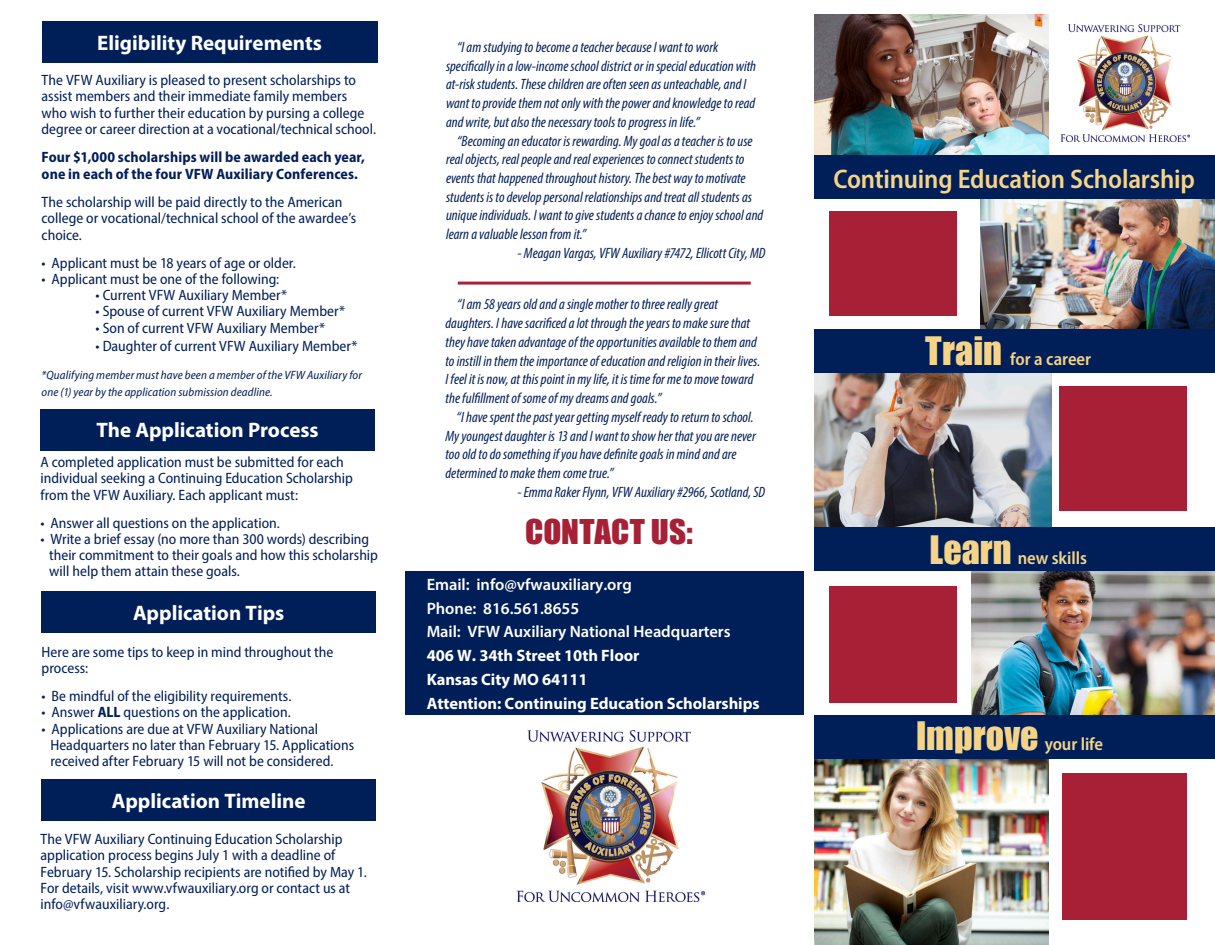
<style>
.page{position:relative;width:1215px;height:945px;background:#fff}
.page>*{position:absolute;margin:0;border:0;box-sizing:border-box;transform-origin:0 0}
.t1{font:31.35px "Impact";color:#a72036;scale:1.05 1}
.t2{font:600 semi-condensed 27px "Myriad Pro";letter-spacing:-.005em;color:#f6d487}
.t3{font:700 21px "Myriad Pro";letter-spacing:-.005em;color:#fff}
.t4{font:600 semi-condensed 18px "Myriad Pro";letter-spacing:-.005em;color:#f6d487}
.t5{font:600 16.5px/23.9px "Myriad Pro";letter-spacing:-.005em;color:#fff}
.t6{font:semi-condensed 15px/16.2px "Myriad Pro";color:#001e58}
.t7{font:italic condensed 15px/18.8px "Myriad Pro";color:#001e58}
.t8{font:700 semi-condensed 15px/16.5px "Myriad Pro";letter-spacing:.005em;color:#001e58}
.t9{font:italic semi-condensed 12px/16.5px "Myriad Pro";letter-spacing:.01em;color:#001e58}
.s1{font-weight:700}
.s2{font-family:"Impact";font-weight:400;font-stretch:normal;font-size:36px}
</style>
<div class="page">
<img style="left:815px;top:15px;width:234px;height:140px">
<img style="left:980px;top:199px;width:235px;height:130px">
<img style="left:815px;top:373px;width:236px;height:154px">
<img style="left:516px;top:731px;width:188px;height:170px">
<div style="left:405px;top:571px;width:398px;height:144px;background:#001e58"></div>
<div style="left:40px;top:409px;width:335px;height:41px;background:#001e58"></div>
<div style="left:42px;top:591px;width:334px;height:41px;background:#001e58"></div>
<div style="left:42px;top:779px;width:334px;height:41px;background:#001e58"></div>
<div style="left:42px;top:22px;width:335px;height:41px;background:#001e58"></div>
<img style="left:815px;top:758px;width:234px;height:187px">
<img style="left:971px;top:571px;width:244px;height:144px">
<div style="left:815px;top:155px;width:400px;height:44px;background:#001e58"></div>
<div style="left:815px;top:329px;width:400px;height:44px;background:#001e58"></div>
<div style="left:815px;top:527px;width:400px;height:44px;background:#001e58"></div>
<div style="left:830px;top:586px;width:127px;height:117px;background:#a72036"></div>
<div style="left:830px;top:211px;width:127px;height:105px;background:#a72036"></div>
<div style="left:1059px;top:386px;width:127px;height:125px;background:#a72036"></div>
<div style="left:1062px;top:773px;width:124px;height:147px;background:#a72036"></div>
<div style="left:815px;top:715px;width:400px;height:43px;background:#001e58"></div>
<img style="left:1060px;top:24px;width:130px;height:118px">
<hr style="left:458px;top:282px;width:293px;height:3px;background:#a72036">
<p class="t3" style="left:97px;top:29px;width:226px">Eligibility Requirements</p>
<p class="t6" style="left:42px;top:72px;width:336px">The VFW Auxiliary is pleased to present scholarships to assist members and their immediate family members who wish to further their education by pursing a college degree or career direction at a vocational/technical school.</p>
<p class="t8" style="left:42px;top:149px;width:325px">Four $1,000 scholarships will be awarded each year, one in each of the four VFW Auxiliary Conferences.</p>
<p class="t6" style="left:42px;top:194px;width:316px">The scholarship will be paid directly to the American college or vocational/technical school of the awardee’s choice.</p>
<p class="t6" style="left:42px;top:255px;width:256px">• Applicant must be 18 years of age or older.</p>
<p class="t6" style="left:42px;top:271px;width:239px">• Applicant must be one of the following:</p>
<p class="t6" style="left:96px;top:287px;width:193px">• Current VFW Auxiliary Member*</p>
<p class="t6" style="left:96px;top:303px;width:251px">• Spouse of current VFW Auxiliary Member*</p>
<p class="t6" style="left:96px;top:319px;width:231px">• Son of current VFW Auxiliary Member*</p>
<p class="t6" style="left:96px;top:337px;width:263px">• Daughter of current VFW Auxiliary Member*</p>
<p class="t9" style="left:42px;top:367px;width:322px">*Qualifying member must have been a member of the VFW Auxiliary for one (1) year by the application submission deadline.</p>
<p class="t3" style="left:97px;top:417px;width:224px">The Application Process</p>
<p class="t6" style="left:40px;top:454px;width:314px">A completed application must be submitted for each individual seeking a Continuing Education Scholarship from the VFW Auxiliary. Each applicant must:</p>
<p class="t6" style="left:40px;top:515px;width:241px">• Answer all questions on the application.</p>
<p class="t6" style="left:49px;top:531px;width:330px;text-indent:-9px">• Write a brief essay (no more than 300 words) describing their commitment to their goals and how this scholarship will help them attain these goals.</p>
<p class="t3" style="left:133px;top:599px;width:153px">Application Tips</p>
<p class="t6" style="left:42px;top:643px;width:293px">Here are some tips to keep in mind throughout the process:</p>
<p class="t6" style="left:42px;top:688px;width:251px">• Be mindful of the eligibility requirements.</p>
<p class="t6" style="left:42px;top:704px;width:251px">• Answer <span class="s1">ALL</span> questions on the application.</p>
<p class="t6" style="left:50px;top:720px;width:305px;text-indent:-9px">• Applications are due at VFW Auxiliary National<br>Headquarters no later than February 15. Applications received after February 15 will not be considered.</p>
<p class="t3" style="left:112px;top:787px;width:195px">Application Timeline</p>
<p class="t6" style="left:40px;top:831px;width:328px">The VFW Auxiliary Continuing Education Scholarship application process begins July 1 with a deadline of<br>February 15. Scholarship recipients are notified by May 1.</p>
<p class="t6" style="left:40px;top:879px;width:311px">For details, visit www.vfwauxiliary.org or contact us at info@vfwauxiliary.org.</p>
<p class="t7" style="left:446px;top:37px;width:312px;text-indent:11px">“I am studying to become a teacher because I want to work specifically in a low-income school district or in special education with at-risk students. These children are often seen as unteachable, and I want to provide them not only with the power and knowledge to read and write, but also the necessary tools to progress in life.”</p>
<p class="t7" style="left:446px;top:131px;width:319px;text-indent:11px">“Becoming an educator is rewarding. My goal as a teacher is to use real objects, real people and real experiences to connect students to events that happened throughout history. The best way to motivate students is to develop personal relationships and treat all students as unique individuals. I want to give students a chance to enjoy school and learn a valuable lesson from it.”</p>
<p class="t7" style="left:518px;top:243px;width:249px">- Meagan Vargas, VFW Auxiliary #7472, Ellicott City, MD</p>
<p class="t7" style="left:446px;top:295px;width:316px;text-indent:12px">“I am 58 years old and a single mother to three really great daughters. I have sacrificed a lot through the years to make sure that they have taken advantage of the opportunities available to them and to instill in them the importance of education and religion in their lives.<br>I feel it is now, at this point in my life, it is time for me to move toward the fulfillment of some of my dreams and goals.”</p>
<p class="t7" style="left:446px;top:407px;width:312px;text-indent:11px">“I have spent the past year getting myself ready to return to school.<br>My youngest daughter is 13 and I want to show her that you are never too old to do something if you have definite goals in mind and are determined to make them come true.”</p>
<p class="t7" style="left:517px;top:482px;width:249px">- Emma Raker Flynn, VFW Auxiliary #2966, Scotland, SD</p>
<p class="t1" style="left:525px;top:507px;width:161px">CONTACT US:</p>
<p class="t5" style="left:427px;top:572px;width:335px">Email: info@vfwauxiliary.org<br>Phone: 816.561.8655<br>Mail: VFW Auxiliary National Headquarters<br><span class="s1">406 W. 34th Street 10th Floor<br>Kansas City MO 64111<br>Attention: Continuing Education Scholarships</span></p>
<p class="t2" style="left:833px;top:162px;width:363px">Continuing Education Scholarship</p>
<p class="t4" style="left:925px;top:348px;width:168px"><span class="s2">Train</span> for a career</p>
<p class="t4" style="left:929px;top:547px;width:159px"><span class="s2">Learn</span> new skills</p>
<p class="t4" style="left:916px;top:733px;width:189px"><span class="s2">Improve</span> your life</p>
</div>
